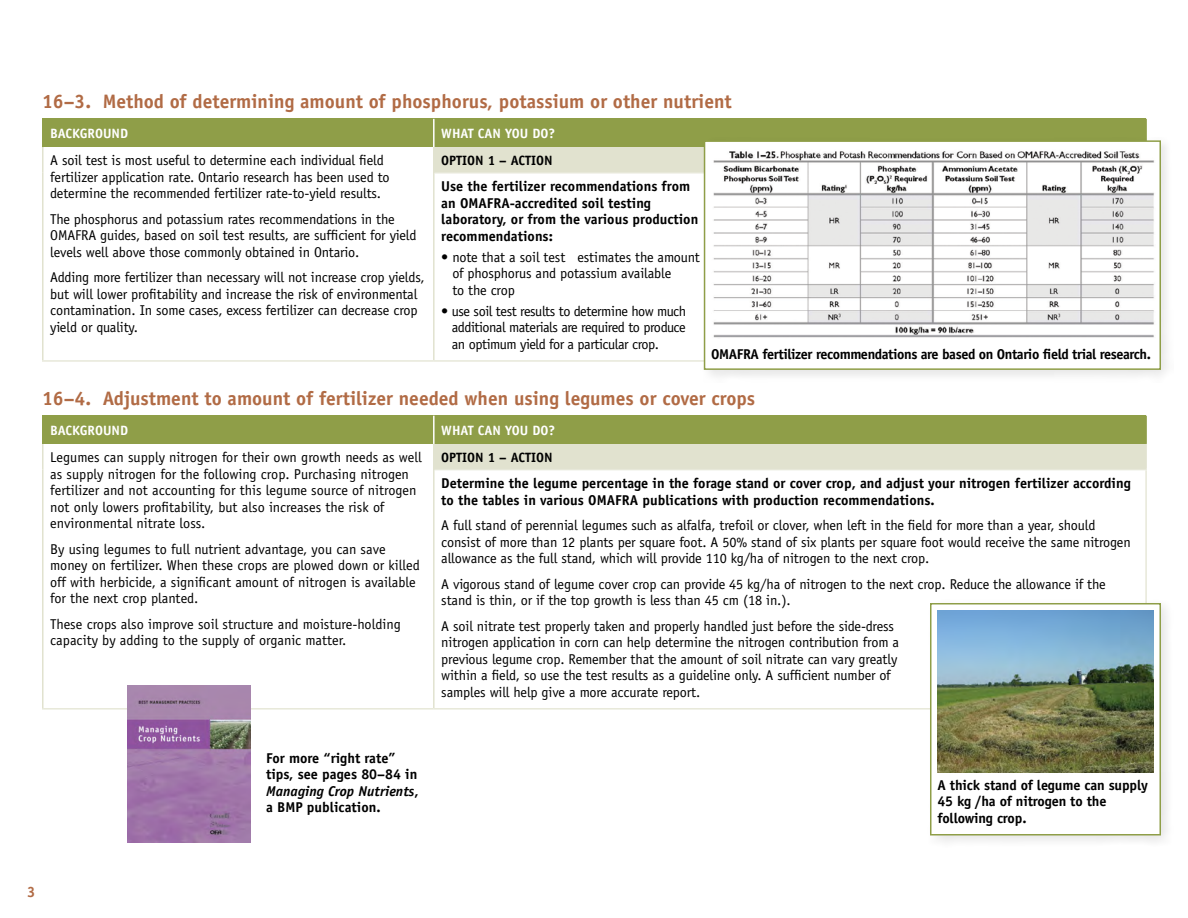
<style>
.page{position:relative;width:1188px;height:918px;background:#fff}
.page>*{position:absolute;margin:0;border:0;box-sizing:border-box;transform-origin:0 0}
.t1{font:700 19.5px "Officina Sans";color:#b16b45}
.t2{font:700 15px "Officina Sans";color:#b16b45}
.t3{font:14.25px/16.5px "Officina Sans";letter-spacing:-.01em;color:#000}
.t4{font:700 14.25px/16.5px "Officina Sans";color:#000}
.t5{font:700 14.25px "Officina Sans";letter-spacing:-.03em;color:#000}
.t6{font:700 13.5px "Officina Sans";color:#fff}
.t7{font:700 13.5px "Officina Sans";color:#000}
.s1{font-style:italic}
</style>
<div class="page">
<div style="left:43px;top:119px;width:391px;height:28px;background:#8f9e48"></div>
<div style="left:434px;top:119px;width:712px;height:28px;background:#8f9e48"></div>
<div style="left:434px;top:147px;width:712px;height:26px;background:#e1e2cf"></div>
<hr style="left:433px;top:119px;width:2px;height:28px;background:#fff">
<hr style="left:1145px;top:119px;width:2px;height:28px;background:#8f9e48">
<hr style="left:42px;top:147px;width:2px;height:26px;background:#e1e2cf">
<hr style="left:42px;top:173px;width:2px;height:187px;background:#e1e2cf">
<hr style="left:433px;top:147px;width:2px;height:26px;background:#e1e2cf">
<hr style="left:42px;top:360px;width:392px;height:2px;background:#e7e8d9">
<hr style="left:433px;top:173px;width:2px;height:187px;background:#e1e2cf">
<hr style="left:435px;top:172px;width:712px;height:1px;background:#e7e8d9">
<hr style="left:434px;top:360px;width:713px;height:2px;background:#e7e8d9">
<hr style="left:42px;top:119px;width:2px;height:28px;background:#8f9e48">
<div style="left:43px;top:416px;width:391px;height:28px;background:#8f9e48"></div>
<div style="left:434px;top:416px;width:712px;height:28px;background:#8f9e48"></div>
<div style="left:434px;top:444px;width:712px;height:26px;background:#e1e2cf"></div>
<hr style="left:433px;top:416px;width:2px;height:28px;background:#fff">
<hr style="left:1145px;top:416px;width:2px;height:28px;background:#8f9e48">
<hr style="left:42px;top:444px;width:2px;height:26px;background:#e1e2cf">
<hr style="left:42px;top:470px;width:2px;height:238px;background:#e1e2cf">
<hr style="left:433px;top:444px;width:2px;height:26px;background:#e1e2cf">
<hr style="left:1145px;top:444px;width:2px;height:25px;background:#e1e2cf">
<hr style="left:42px;top:708px;width:392px;height:2px;background:#e7e8d9">
<hr style="left:433px;top:470px;width:2px;height:238px;background:#e1e2cf">
<hr style="left:435px;top:469px;width:712px;height:1px;background:#e7e8d9">
<hr style="left:1145px;top:470px;width:2px;height:238px;background:#e7e8d9">
<hr style="left:434px;top:708px;width:713px;height:2px;background:#e7e8d9">
<hr style="left:42px;top:416px;width:2px;height:28px;background:#8f9e48">
<div style="left:700px;top:137px;width:474px;height:246px;background:#000;opacity:.1"></div>
<div style="left:704px;top:140px;width:457px;height:230px;background:#fff;border:2px solid #8f9e48"></div>
<img style="left:713px;top:151px;width:441px;height:187px">
<div style="left:927px;top:600px;width:247px;height:248px;background:#000;opacity:.1"></div>
<div style="left:930px;top:603px;width:231px;height:233px;background:#fff;border:2px solid #8f9e48"></div>
<img style="left:938px;top:610px;width:216px;height:162px">
<img style="left:128px;top:686px;width:122px;height:157px">
<h1 class="t1" style="left:42px;top:90px;width:691px">16–3. Method of determining amount of phosphorus, potassium or other nutrient</h1>
<p class="t6" style="left:50px;top:125px;width:79px">BACKGROUND</p>
<p class="t6" style="left:441px;top:125px;width:115px">WHAT CAN YOU DO?</p>
<p class="t3" style="left:50px;top:152px;width:341px">A soil test is most useful to determine each individual field fertilizer application rate. Ontario research has been used to determine the recommended fertilizer rate-to-yield results.</p>
<p class="t3" style="left:50px;top:211px;width:368px">The phosphorus and potassium rates recommendations in the<br>OMAFRA guides, based on soil test results, are sufficient for yield levels well above those commonly obtained in Ontario.</p>
<p class="t3" style="left:50px;top:269px;width:376px">Adding more fertilizer than necessary will not increase crop yields, but will lower profitability and increase the risk of environmental contamination. In some cases, excess fertilizer can decrease crop yield or quality.</p>
<p class="t7" style="left:441px;top:152px;width:113px">OPTION 1 – ACTION</p>
<p class="t4" style="left:441px;top:178px;width:259px">Use the fertilizer recommendations from an OMAFRA-accredited soil testing laboratory, or from the various production recommendations:</p>
<p class="t3" style="left:452px;top:249px;width:249px;text-indent:-11px">• note that a soil test estimates the amount of phosphorus and potassium available<br>to the crop</p>
<p class="t3" style="left:452px;top:303px;width:236px;text-align:justify;text-indent:-10px">• use soil test results to determine how much additional materials are required to produce an optimum yield for a particular crop.</p>
<h1 class="t1" style="left:42px;top:386px;width:715px">16–4. Adjustment to amount of fertilizer needed when using legumes or cover crops</h1>
<p class="t6" style="left:50px;top:422px;width:79px">BACKGROUND</p>
<p class="t6" style="left:441px;top:422px;width:115px">WHAT CAN YOU DO?</p>
<p class="t3" style="left:50px;top:449px;width:373px">Legumes can supply nitrogen for their own growth needs as well as supply nitrogen for the following crop. Purchasing nitrogen fertilizer and not accounting for this legume source of nitrogen not only lowers profitability, but also increases the risk of environmental nitrate loss.</p>
<p class="t3" style="left:50px;top:541px;width:371px">By using legumes to full nutrient advantage, you can save money on fertilizer. When these crops are plowed down or killed off with herbicide, a significant amount of nitrogen is available for the next crop planted.</p>
<p class="t3" style="left:50px;top:616px;width:352px">These crops also improve soil structure and moisture-holding capacity by adding to the supply of organic matter.</p>
<p class="t5" style="left:711px;top:345px;width:441px">OMAFRA fertilizer recommendations are based on Ontario field trial research.</p>
<p class="t7" style="left:441px;top:449px;width:113px">OPTION 1 – ACTION</p>
<p class="t4" style="left:441px;top:475px;width:691px">Determine the legume percentage in the forage stand or cover crop, and adjust your nitrogen fertilizer according to the tables in various OMAFRA publications with production recommendations.</p>
<p class="t3" style="left:441px;top:517px;width:691px">A full stand of perennial legumes such as alfalfa, trefoil or clover, when left in the field for more than a year, should consist of more than 12 plants per square foot. A 50% stand of six plants per square foot would receive the same nitrogen allowance as the full stand, which will provide 110 kg/ha of nitrogen to the next crop.</p>
<p class="t3" style="left:441px;top:576px;width:666px">A vigorous stand of legume cover crop can provide 45 kg/ha of nitrogen to the next crop. Reduce the allowance if the stand is thin, or if the top growth is less than 45 cm (18 in.).</p>
<p class="t3" style="left:441px;top:618px;width:459px">A soil nitrate test properly taken and properly handled just before the side-dress nitrogen application in corn can help determine the nitrogen contribution from a previous legume crop. Remember that the amount of soil nitrate can vary greatly within a field, so use the test results as a guideline only. A sufficient number of samples will help give a more accurate report.</p>
<p class="t4" style="left:266px;top:749px;width:154px">For more “right rate” tips, see pages 80–84 in<br><span class="s1">Managing Crop Nutrients</span>, a BMP publication.</p>
<p class="t4" style="left:938px;top:776px;width:212px">A thick stand of legume can supply<br>45 kg /ha of nitrogen to the following crop.</p>
<p class="t2" style="left:27px;top:882px;width:10px">3</p>
</div>
